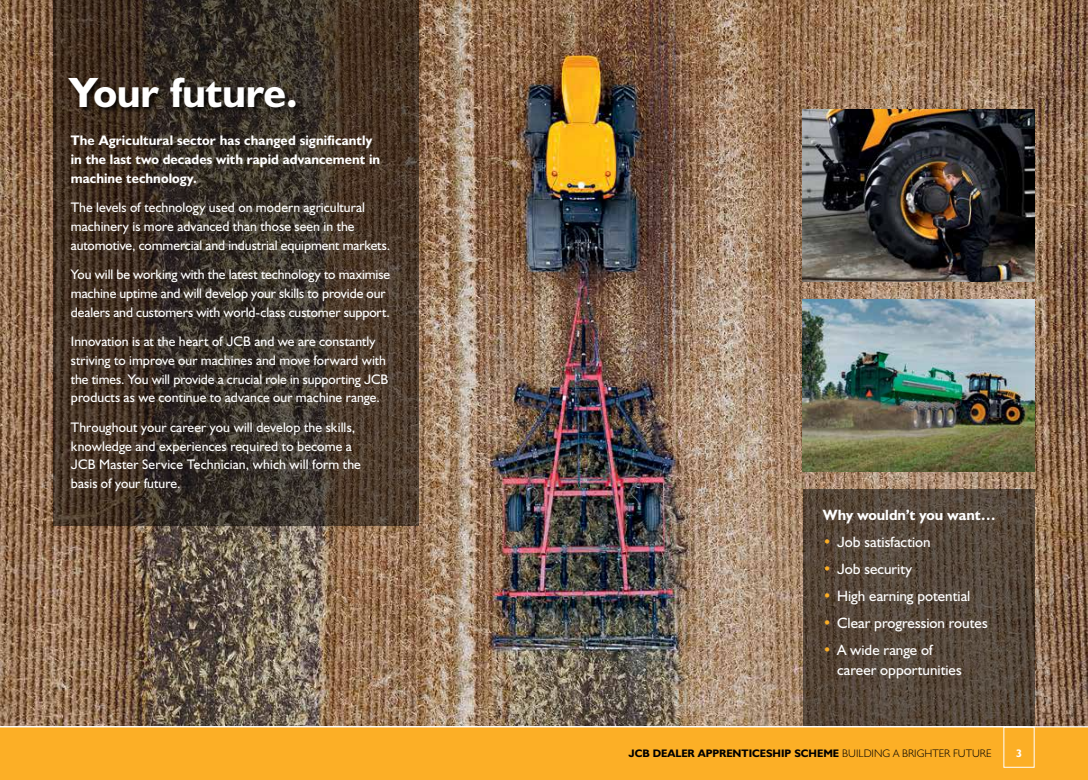
<style>
.page{position:relative;width:1088px;height:780px;background:#fff}
.page>*{position:absolute;margin:0;border:0;box-sizing:border-box;transform-origin:0 0}
.t1{font:42.5px "JCB Bold";letter-spacing:-.01em;color:#fff}
.t2{font:15px/20px "JCB Euro Roman";color:#fff}
.t3{font:700 15px "JCB Euro";color:#fff}
.t4{font:13.88px/18.8px "JCB Roman";color:#fff}
.t5{font:13.88px/18.8px "JCB Bold";letter-spacing:.005em;color:#fff}
.t6{font:700 11px "JCB Euro";color:#000}
.t7{font:11px "JCB Bold";color:#fff}
.s1{color:#fcaf26}
.s2{font-weight:300}
</style>
<div class="page">
<img style="left:0;top:0;width:1088px;height:726px">
<svg style="left:53px;top:0;width:366px;height:525px"></svg>
<svg style="left:803px;top:489px;width:231px;height:236px"></svg>
<div style="left:68px;top:76px;width:235px;height:38px;background:#000;opacity:.8"></div>
<img style="left:803px;top:299px;width:232px;height:172px">
<img style="left:803px;top:110px;width:232px;height:172px">
<div style="left:0;top:726px;width:1088px;height:54px;background:#fcaf26"></div>
<hr style="left:0;top:726px;width:1088px;height:1px;background:#fff">
<h1 class="t1" style="left:69px;top:66px;width:230px">Your future.</h1>
<p class="t5" style="left:71px;top:131px;width:311px">The Agricultural sector has changed significantly in the last two decades with rapid advancement in machine technology.</p>
<p class="t4" style="left:71px;top:198px;width:321px">The levels of technology used on modern agricultural machinery is more advanced than those seen in the automotive, commercial and industrial equipment markets.</p>
<p class="t4" style="left:71px;top:265px;width:321px">You will be working with the latest technology to maximise machine uptime and will develop your skills to provide our dealers and customers with world-class customer support.</p>
<p class="t4" style="left:71px;top:332px;width:319px">Innovation is at the heart of JCB and we are constantly striving to improve our machines and move forward with the times. You will provide a crucial role in supporting JCB products as we continue to advance our machine range.</p>
<p class="t4" style="left:71px;top:417px;width:292px">Throughout your career you will develop the skills, knowledge and experiences required to become a JCB Master Service Technician, which will form the basis of your future.</p>
<p class="t3" style="left:823px;top:505px;width:174px">Why wouldn’t you want…</p>
<p class="t2" style="left:823px;top:531px;width:109px"><span class="s1">•</span> Job satisfaction</p>
<p class="t2" style="left:823px;top:558px;width:91px"><span class="s1">•</span> Job security</p>
<p class="t2" style="left:823px;top:585px;width:149px"><span class="s1">•</span> High earning potential</p>
<p class="t2" style="left:823px;top:612px;width:166px"><span class="s1">•</span> Clear progression routes</p>
<p class="t2" style="left:837px;top:639px;width:126px;text-indent:-14px"><span class="s1">•</span> A wide range of career opportunities</p>
<p class="t6" style="left:628px;top:746px;width:364px">JCB DEALER APPRENTICESHIP SCHEME <span class="s2">BUILDING A BRIGHTER FUTURE</span></p>
<p class="t7" style="left:1016px;top:746px;width:7px">3</p>
</div>
